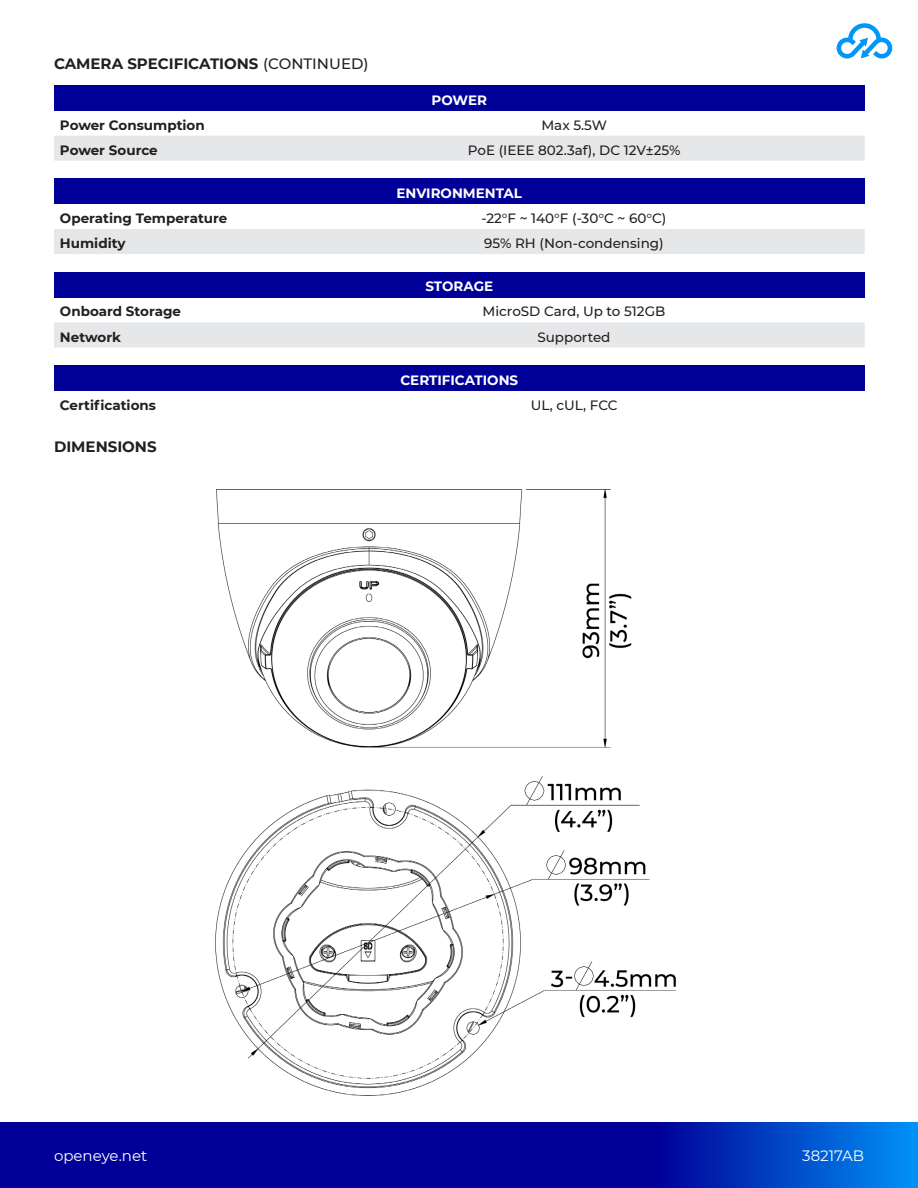
<style>
.page{position:relative;width:918px;height:1188px;background:#fff}
.page>*{position:absolute;margin:0;border:0;box-sizing:border-box;transform-origin:0 0}
.t1{font:700 15px "Montserrat";color:#231f20}
.t2{font:15px "Montserrat";color:#fff}
.t3{font:500 13.5px "Montserrat";color:#231f20}
.t4{font:700 13.5px "Montserrat";color:#231f20}
.t5{font:700 13.5px "Montserrat";color:#fff}
.s1{font-weight:500}
</style>
<div class="page">
<div style="left:0;top:1123px;width:918px;height:65px;background:#009"></div>
<div style="left:656px;top:1123px;width:262px;height:65px;background:linear-gradient(to right,#000098,#0092f7)"></div>
<svg style="left:837px;top:23px;width:55px;height:36px"></svg>
<div style="left:54px;top:86px;width:811px;height:25px;background:#009"></div>
<div style="left:54px;top:136px;width:811px;height:25px;background:#e6e7e9"></div>
<div style="left:54px;top:179px;width:811px;height:25px;background:#009"></div>
<div style="left:54px;top:229px;width:811px;height:25px;background:#e6e7e9"></div>
<div style="left:54px;top:272px;width:811px;height:25px;background:#009"></div>
<svg style="left:54px;top:322px;width:811px;height:26px;background:#e6e7e9"></svg>
<div style="left:54px;top:366px;width:811px;height:25px;background:#009"></div>
<img style="left:216px;top:489px;width:416px;height:259px">
<img style="left:215px;top:776px;width:461px;height:320px">
<p class="t1" style="left:54px;top:52px;width:316px">CAMERA SPECIFICATIONS <span class="s1">(CONTINUED)</span></p>
<p class="t5" style="left:432px;top:90px;width:57px">POWER</p>
<p class="t4" style="left:60px;top:115px;width:146px">Power Consumption</p>
<p class="t3" style="left:541px;top:115px;width:67px">Max 5.5W</p>
<p class="t4" style="left:60px;top:140px;width:99px">Power Source</p>
<p class="t3" style="left:468px;top:140px;width:214px">PoE (IEEE 802.3af), DC 12V±25%</p>
<p class="t5" style="left:396px;top:183px;width:127px">ENVIRONMENTAL</p>
<p class="t4" style="left:60px;top:209px;width:169px">Operating Temperature</p>
<p class="t3" style="left:481px;top:209px;width:187px">-22°F ~ 140°F (-30°C ~ 60°C)</p>
<p class="t4" style="left:60px;top:234px;width:67px">Humidity</p>
<p class="t3" style="left:484px;top:234px;width:181px">95% RH (Non-condensing)</p>
<p class="t5" style="left:425px;top:277px;width:69px">STORAGE</p>
<p class="t4" style="left:60px;top:302px;width:123px">Onboard Storage</p>
<p class="t3" style="left:483px;top:302px;width:184px">MicroSD Card, Up to 512GB</p>
<p class="t4" style="left:60px;top:327px;width:63px">Network</p>
<p class="t3" style="left:537px;top:327px;width:75px">Supported</p>
<p class="t5" style="left:400px;top:370px;width:119px">CERTIFICATIONS</p>
<p class="t4" style="left:60px;top:395px;width:98px">Certifications</p>
<p class="t3" style="left:531px;top:396px;width:88px">UL, cUL, FCC</p>
<p class="t1" style="left:54px;top:435px;width:104px">DIMENSIONS</p>
<p class="t2" style="left:54px;top:1145px;width:95px">openeye.net</p>
<p class="t2" style="left:802px;top:1145px;width:63px">38217AB</p>
</div>
